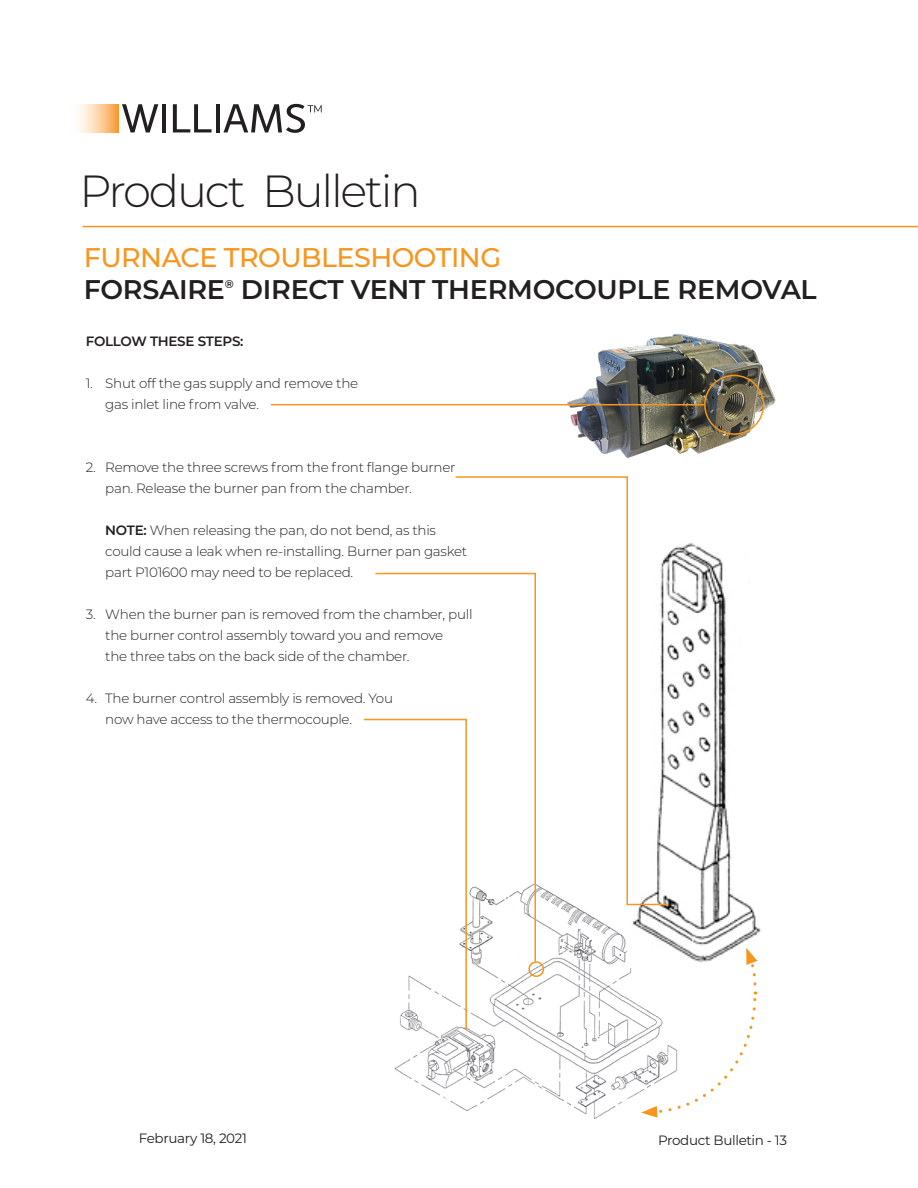
<style>
.page{position:relative;width:918px;height:1188px;background:#fff}
.page>*{position:absolute;margin:0;border:0;box-sizing:border-box;transform-origin:0 0}
.t1{font:300 45px "Montserrat";letter-spacing:-.05em;color:#231f20}
.t2{font:600 27px "Montserrat";letter-spacing:-.01em;color:#231f20}
.t3{font:500 27px "Montserrat";letter-spacing:-.02em;color:#f7951d}
.t4{font:300 13.5px/21px "Montserrat";letter-spacing:-.02em;color:#231f20}
.t5{font:13.5px "Montserrat";letter-spacing:-.025em;color:#231f20}
.t6{font:600 13.5px "Montserrat";letter-spacing:-.02em;color:#231f20}
.t7{font:600 11.4px "Montserrat";color:#231f20}
.s1{font-weight:600}
</style>
<div class="page">
<hr style="left:82px;top:226px;width:836px;height:1px;background:#f7951d">
<svg style="left:122px;top:104px;width:36px;height:28px"></svg>
<hr style="left:162px;top:104px;width:4px;height:28px;background:#231f20">
<svg style="left:173px;top:104px;width:39px;height:28px"></svg>
<hr style="left:216px;top:104px;width:4px;height:28px;background:#231f20">
<img style="left:78px;top:104px;width:41px;height:28px">
<svg style="left:224px;top:104px;width:98px;height:29px"></svg>
<img style="left:563px;top:333px;width:213px;height:125px">
<img style="left:394px;top:906px;width:247px;height:213px">
<img style="left:627px;top:543px;width:134px;height:424px">
<div style="left:704px;top:375px;width:60px;height:60px;border:2px solid #f7951d;border-radius:50%"></div>
<hr style="left:271px;top:404px;width:434px;height:1px;background:#f7951d">
<svg style="left:375px;top:572px;width:162px;height:391px"></svg>
<div style="left:528px;top:961px;width:16px;height:16px;border:2px solid #f7951d;border-radius:50%"></div>
<svg style="left:454px;top:476px;width:215px;height:430px"></svg>
<svg style="left:364px;top:718px;width:104px;height:313px"></svg>
<svg style="left:641px;top:948px;width:117px;height:170px"></svg>
<p class="t1" style="left:80px;top:160px;width:343px">Product Bulletin</p>
<p class="t3" style="left:84px;top:238px;width:419px">FURNACE TROUBLESHOOTING</p>
<p class="t2" style="left:84px;top:270px;width:143px">FORSAIRE</p>
<p class="t7" style="left:225px;top:276px;width:11px">®</p>
<p class="t2" style="left:241px;top:270px;width:577px">DIRECT VENT THERMOCOUPLE REMOVAL</p>
<p class="t6" style="left:86px;top:331px;width:159px">FOLLOW THESE STEPS:</p>
<p class="t4" style="left:105px;top:372px;width:254px;text-indent:-19px">1. Shut off the gas supply and remove the gas inlet line from valve.</p>
<p class="t4" style="left:105px;top:456px;width:352px;text-indent:-19px">2. Remove the three screws from the front flange burner pan. Release the burner pan from the chamber.</p>
<p class="t4" style="left:105px;top:519px;width:364px"><span class="s1">NOTE:</span> When releasing the pan, do not bend, as this could cause a leak when re-installing. Burner pan gasket part P101600 may need to be replaced.</p>
<p class="t4" style="left:105px;top:603px;width:369px;text-indent:-19px">3. When the burner pan is removed from the chamber, pull the burner control assembly toward you and remove<br>the three tabs on the back side of the chamber.</p>
<p class="t4" style="left:105px;top:687px;width:289px;text-indent:-19px">4. The burner control assembly is removed. You now have access to the thermocouple.</p>
<p class="t5" style="left:139px;top:1129px;width:110px">February 18, 2021</p>
<p class="t5" style="left:658px;top:1131px;width:130px">Product Bulletin - 13</p>
</div>
